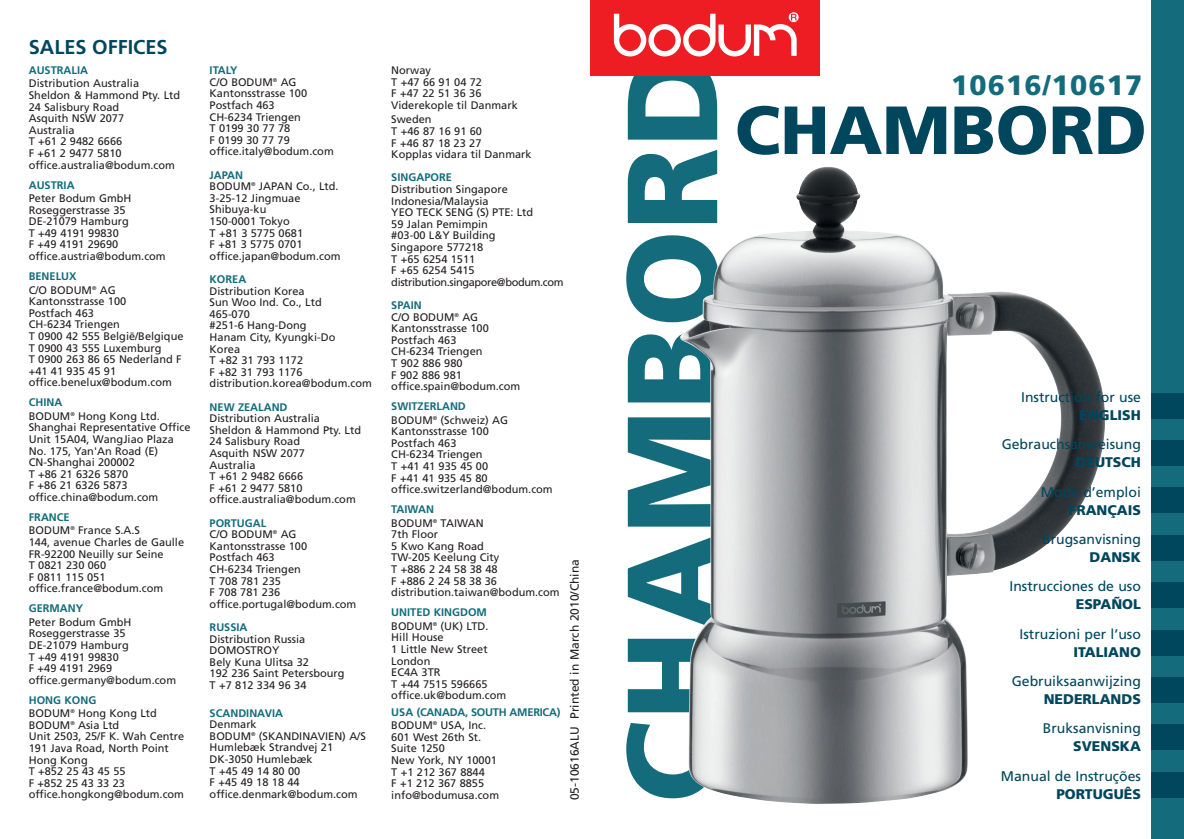
<style>
.page{position:relative;width:1184px;height:839px;background:#fff}
.page>*{position:absolute;margin:0;border:0;box-sizing:border-box;transform-origin:0 0}
.t1{font:900 128px "Frutiger";color:#136b7c}
.t2{font:900 68px "Frutiger";color:#00465d}
.t3{font:900 28px "Frutiger";letter-spacing:.045em;color:#136b7c}
.t4{font:700 20px "Frutiger";color:#00465d}
.t5{font:14px "Frutiger";color:#00465d}
.t6{font:900 14px "Frutiger";color:#00465d}
.t7{font:12px "Frutiger";color:#231f20}
.t8{font:11px/11.6px "Frutiger";color:#231f20}
.t9{font:700 11px/13.4px "Frutiger";color:#136b7c}
.t10{font:700 11px/13.4px "Frutiger";letter-spacing:-.02em;color:#136b7c}
.s1{font-weight:700;color:#136b7c}
.s2{font-weight:400;color:#231f20}
</style>
<div class="page">
<img style="left:680px;top:167px;width:425px;height:637px">
<div style="left:1151px;top:0;width:32px;height:839px;background:#136b7c"></div>
<div style="left:1151px;top:393px;width:32px;height:25px;background:#00465d"></div>
<div style="left:1151px;top:440px;width:32px;height:26px;background:#00465d"></div>
<div style="left:1151px;top:488px;width:32px;height:25px;background:#00465d"></div>
<div style="left:1151px;top:535px;width:32px;height:26px;background:#00465d"></div>
<div style="left:1151px;top:582px;width:32px;height:26px;background:#00465d"></div>
<div style="left:1151px;top:630px;width:32px;height:25px;background:#00465d"></div>
<div style="left:1151px;top:677px;width:32px;height:26px;background:#00465d"></div>
<div style="left:1151px;top:724px;width:32px;height:26px;background:#00465d"></div>
<div style="left:1151px;top:772px;width:32px;height:25px;background:#00465d"></div>
<div style="left:590px;top:0;width:229px;height:76px;background:#ee1d23"></div>
<svg style="left:788px;top:12px;width:10px;height:10px"></svg>
<svg style="left:614px;top:14px;width:182px;height:42px"></svg>
<h3 class="t4" style="left:29px;top:36px;width:140px">SALES OFFICES</h3>
<p class="t9" style="left:29px;top:64px;width:61px">AUSTRALIA</p>
<p class="t8" style="left:29px;top:78px;width:153px">Distribution Australia<br>Sheldon &amp; Hammond Pty. Ltd<br>24 Salisbury Road<br>Asquith NSW 2077<br>Australia<br>T +61 2 9482 6666<br>F +61 2 9477 5810 office.australia@bodum.com</p>
<p class="t9" style="left:29px;top:178px;width:47px">AUSTRIA</p>
<p class="t8" style="left:29px;top:192px;width:138px">Peter Bodum GmbH<br>Roseggerstrasse 35<br>DE-21079 Hamburg<br>T +49 4191 99830<br>F +49 4191 29690 office.austria@bodum.com</p>
<p class="t8" style="left:29px;top:270px;width:88px;line-height:13.4px"><span class="s1">BENELUX<br></span>C/O BODUM<sup>®</sup> AG</p>
<p class="t8" style="left:29px;top:295px;width:156px">Kantonsstrasse 100<br>Postfach 463<br>CH-6234 Triengen<br>T 0900 42 555 België/Belgique<br>T 0900 43 555 Luxemburg<br>T 0900 263 86 65 Nederland F +41 41 935 45 91 office.benelux@bodum.com</p>
<p class="t8" style="left:29px;top:396px;width:133px;line-height:13.4px"><span class="s1">CHINA<br></span>BODUM<sup>®</sup> Hong Kong Ltd.</p>
<p class="t8" style="left:29px;top:422px;width:163px">Shanghai Representative Office<br>Unit 15A04, WangJiao Plaza<br>No. 175, Yan'An Road (E)<br>CN-Shanghai 200002<br>T +86 21 6326 5870<br>F +86 21 6326 5873 office.china@bodum.com</p>
<p class="t8" style="left:29px;top:510px;width:113px;line-height:13.4px"><span class="s1">FRANCE<br></span>BODUM<sup>®</sup> France S.A.S</p>
<p class="t8" style="left:29px;top:536px;width:157px">144, avenue Charles de Gaulle<br>FR-92200 Neuilly sur Seine<br>T 0821 230 060<br>F 0811 115 051 office.france@bodum.com</p>
<p class="t9" style="left:29px;top:602px;width:56px">GERMANY</p>
<p class="t8" style="left:29px;top:616px;width:149px">Peter Bodum GmbH<br>Roseggerstrasse 35<br>DE-21079 Hamburg<br>T +49 4191 99830<br>F +49 4191 2969 office.germany@bodum.com</p>
<p class="t8" style="left:29px;top:693px;width:130px;line-height:13.4px"><span class="s1">HONG KONG<br></span>BODUM<sup>®</sup> Hong Kong Ltd</p>
<p class="t8" style="left:29px;top:719px;width:157px">BODUM<sup>®</sup> Asia Ltd<br>Unit 2503, 25/F K. Wah Centre<br>191 Java Road, North Point<br>Hong Kong<br>T +852 25 43 45 55<br>F +852 25 43 33 23 office.hongkong@bodum.com</p>
<p class="t8" style="left:210px;top:64px;width:126px"><span class="s1">ITALY<br></span>C/O BODUM<sup>®</sup> AG<br>Kantonsstrasse 100<br>Postfach 463<br>CH-6234 Triengen<br>T 0199 30 77 78<br>F 0199 30 77 79 office.italy@bodum.com</p>
<p class="t8" style="left:210px;top:169px;width:132px"><span class="s1">JAPAN<br></span>BODUM<sup>®</sup> JAPAN Co., Ltd.<br>3-25-12 Jingmuae<br>Shibuya-ku<br>150-0001 Tokyo<br>T +81 3 5775 0681<br>F +81 3 5775 0701 office.japan@bodum.com</p>
<p class="t9" style="left:210px;top:272px;width:38px">KOREA</p>
<p class="t8" style="left:210px;top:285px;width:164px">Distribution Korea<br>Sun Woo Ind. Co., Ltd<br>465-070<br>#251-6 Hang-Dong<br>Hanam City, Kyungki-Do<br>Korea<br>T +82 31 793 1172<br>F +82 31 793 1176 distribution.korea@bodum.com</p>
<p class="t9" style="left:210px;top:400px;width:79px">NEW ZEALAND</p>
<p class="t8" style="left:210px;top:412px;width:153px">Distribution Australia<br>Sheldon &amp; Hammond Pty. Ltd<br>24 Salisbury Road<br>Asquith NSW 2077<br>Australia<br>T +61 2 9482 6666<br>F +61 2 9477 5810 office.australia@bodum.com</p>
<p class="t8" style="left:210px;top:517px;width:148px"><span class="s1">PORTUGAL<br></span>C/O BODUM<sup>®</sup> AG<br>Kantonsstrasse 100<br>Postfach 463<br>CH-6234 Triengen<br>T 708 781 235<br>F 708 781 236 office.portugal@bodum.com</p>
<p class="t9" style="left:210px;top:620px;width:39px">RUSSIA</p>
<p class="t8" style="left:210px;top:633px;width:136px">Distribution Russia<br>DOMOSTROY<br>Bely Kuna Ulitsa 32<br>192 236 Saint Petersbourg<br>T +7 812 334 96 34</p>
<p class="t9" style="left:210px;top:706px;width:75px">SCANDINAVIA</p>
<p class="t8" style="left:210px;top:718px;width:158px">Denmark<br>BODUM<sup>®</sup> (SKANDINAVIEN) A/S<br>Humlebæk Strandvej 21<br>DK-3050 Humlebæk<br>T +45 49 14 80 00<br>F +45 49 18 18 44 office.denmark@bodum.com</p>
<p class="t8" style="left:391px;top:64px;width:128px">Norway<br>T +47 66 91 04 72<br>F +47 22 51 36 36<br>Viderekople til Danmark</p>
<p class="t8" style="left:391px;top:114px;width:142px">Sweden<br>T +46 87 16 91 60<br>F +46 87 18 23 27<br>Kopplas vidara til Danmark</p>
<p class="t9" style="left:391px;top:171px;width:62px">SINGAPORE</p>
<p class="t8" style="left:391px;top:183px;width:174px">Distribution Singapore<br>Indonesia/Malaysia<br>YEO TECK SENG (S) PTE: Ltd<br>59 Jalan Pemimpin<br>#03-00 L&amp;Y Building<br>Singapore 577218<br>T +65 6254 1511<br>F +65 6254 5415 distribution.singapore@bodum.com</p>
<p class="t8" style="left:391px;top:299px;width:130px"><span class="s1">SPAIN<br></span>C/O BODUM<sup>®</sup> AG<br>Kantonsstrasse 100<br>Postfach 463<br>CH-6234 Triengen<br>T 902 886 980<br>F 902 886 981 office.spain@bodum.com</p>
<p class="t8" style="left:391px;top:400px;width:118px;line-height:13.2px"><span class="s1">SWITZERLAND<br></span>BODUM<sup>®</sup> (Schweiz) AG</p>
<p class="t8" style="left:391px;top:425px;width:163px">Kantonsstrasse 100<br>Postfach 463<br>CH-6234 Triengen<br>T +41 41 935 45 00<br>F +41 41 935 45 80 office.switzerland@bodum.com</p>
<p class="t8" style="left:391px;top:503px;width:94px;line-height:13.4px"><span class="s1">TAIWAN<br></span>BODUM<sup>®</sup> TAIWAN</p>
<p class="t8" style="left:391px;top:528px;width:170px">7th Floor<br>5 Kwo Kang Road<br>TW-205 Keelung City<br>T +886 2 24 58 38 48<br>F +886 2 24 58 38 36 distribution.taiwan@bodum.com</p>
<p class="t9" style="left:391px;top:606px;width:99px">UNITED KINGDOM<br><span class="s2">BODUM</span><sup>®</sup> <span class="s2">(UK) LTD.</span></p>
<p class="t8" style="left:391px;top:631px;width:116px">Hill House<br>1 Little New Street<br>London<br>EC4A 3TR<br>T +44 7515 596665 office.uk@bodum.com</p>
<p class="t10" style="left:391px;top:705px;width:171px">USA (CANADA, SOUTH AMERICA)<br><span class="s2">BODUM</span><sup>®</sup> <span class="s2">USA, Inc.</span></p>
<p class="t8" style="left:391px;top:731px;width:109px">601 West 26th St.<br>Suite 1250<br>New York, NY 10001<br>T +1 212 367 8844<br>F +1 212 367 8855 info@bodumusa.com</p>
<p class="t7" style="left:567px;top:800px;width:243px;rotate:-90deg">05-10616ALU Printed in March 2010/China</p>
<h1 class="t1" style="left:595px;top:803px;width:753px;rotate:-90deg">CHAMBORD</h1>
<h3 class="t3" style="left:951px;top:68px;width:193px">10616/10617</h3>
<h2 class="t2" style="left:734px;top:89px;width:413px">CHAMBORD</h2>
<p class="t5" style="left:1021px;top:389px;width:121px">Instruction for use</p>
<p class="t6" style="left:1079px;top:406px;width:63px">ENGLISH</p>
<p class="t5" style="left:1001px;top:436px;width:141px">Gebrauchsanweisung</p>
<p class="t6" style="left:1075px;top:454px;width:67px">DEUTSCH</p>
<p class="t5" style="left:1040px;top:483px;width:101px">Mode d’emploi</p>
<p class="t6" style="left:1068px;top:501px;width:74px">FRANÇAIS</p>
<p class="t5" style="left:1042px;top:531px;width:100px">Brugsanvisning</p>
<p class="t6" style="left:1089px;top:548px;width:53px">DANSK</p>
<p class="t5" style="left:1009px;top:578px;width:133px">Instrucciones de uso</p>
<p class="t6" style="left:1075px;top:596px;width:67px">ESPAÑOL</p>
<p class="t5" style="left:1019px;top:625px;width:123px">Istruzioni per l’uso</p>
<p class="t6" style="left:1073px;top:643px;width:69px">ITALIANO</p>
<p class="t5" style="left:1011px;top:673px;width:131px">Gebruiksaanwijzing</p>
<p class="t6" style="left:1043px;top:690px;width:99px">NEDERLANDS</p>
<p class="t5" style="left:1042px;top:720px;width:99px">Bruksanvisning</p>
<p class="t6" style="left:1073px;top:738px;width:69px">SVENSKA</p>
<p class="t5" style="left:1000px;top:767px;width:141px">Manual de Instruções</p>
<p class="t6" style="left:1056px;top:785px;width:86px">PORTUGUÊS</p>
</div>
